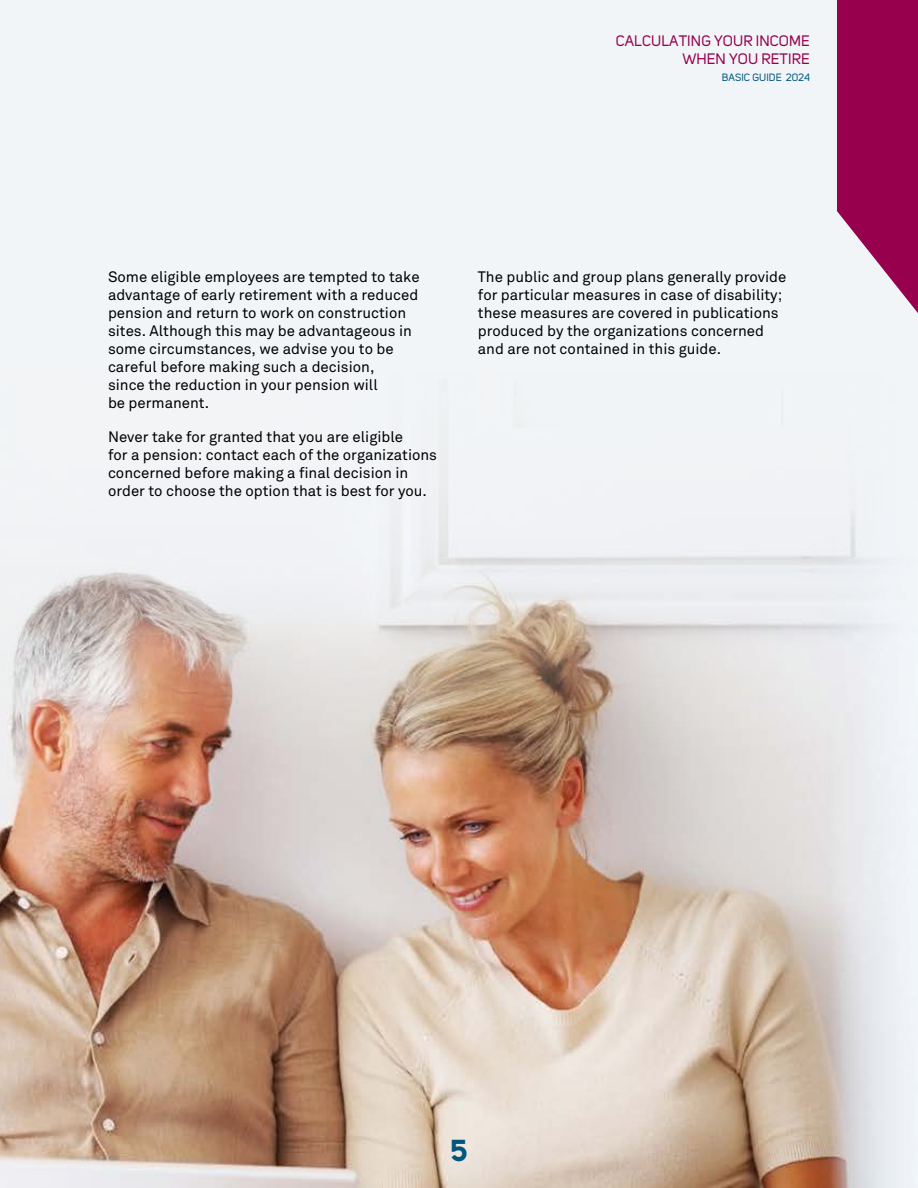
<style>
.page{position:relative;width:918px;height:1188px;background:#f2f5f7}
.page>*{position:absolute;margin:0;border:0;box-sizing:border-box;transform-origin:0 0}
.t1{font:700 30px "Uni Sans";color:#00567d}
.t2{font:15px/18px "Akkurat Pro";color:#000}
.t3{font:15px/17.7px "Uni Sans";letter-spacing:.01em;color:#96004d;text-align:right}
.t4{font:10.5px "Uni Sans";letter-spacing:.01em;color:#00567d}
</style>
<div class="page">
<img style="left:0;top:496px;width:887px;height:692px">
<svg style="left:837px;top:0;width:81px;height:313px"></svg>
<p class="t3" style="left:616px;top:33px;width:196px">CALCULATING YOUR INCOME<br>WHEN YOU RETIRE</p>
<p class="t4" style="left:722px;top:71px;width:90px">BASIC GUIDE 2024</p>
<p class="t2" style="left:108px;top:268px;width:313px">Some eligible employees are tempted to take advantage of early retirement with a reduced pension and return to work on construction sites. Although this may be advantageous in some circumstances, we advise you to be careful before making such a decision,<br>since the reduction in your pension will<br>be permanent.</p>
<p class="t2" style="left:108px;top:428px;width:331px">Never take for granted that you are eligible<br>for a pension: contact each of the organizations concerned before making a final decision in order to choose the option that is best for you.</p>
<p class="t2" style="left:478px;top:268px;width:310px">The public and group plans generally provide for particular measures in case of disability; these measures are covered in publications produced by the organizations concerned and are not contained in this guide.</p>
<h1 class="t1" style="left:451px;top:1132px;width:18px">5</h1>
</div>
